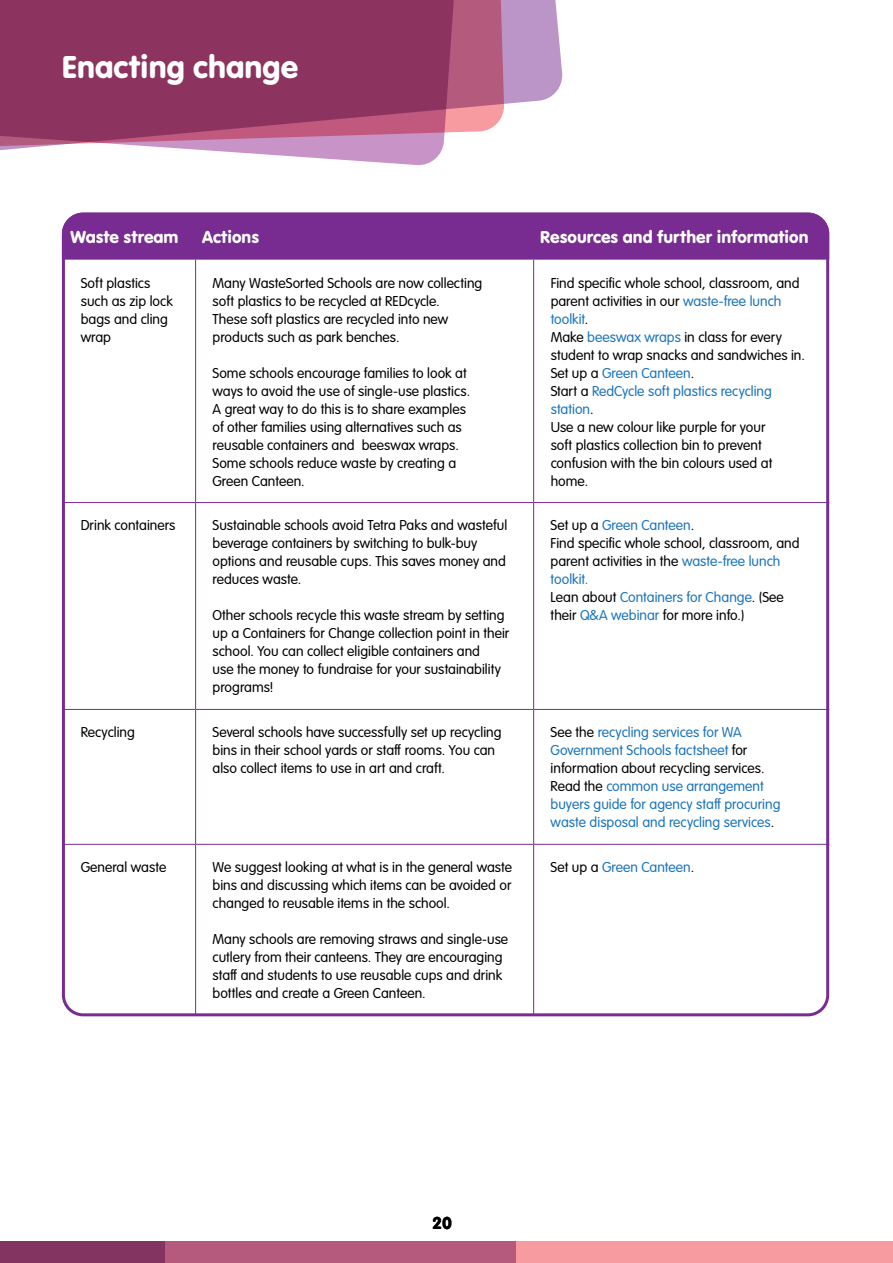
<style>
.page{position:relative;width:893px;height:1263px;background:#fff}
.page>*{position:absolute;margin:0;border:0;box-sizing:border-box;transform-origin:0 0}
.t1{font:33px "VAG Rundschrift D";color:#fff}
.t2{font:18px "VAG Rundschrift D";color:#fff}
.t3{font:18px "VAG Rundschrift D";color:#000}
.t4{font:300 15px/18px "VAG Rundschrift D";color:#000}
.t5{font:300 15px/18px "VAG Rundschrift D";color:#1c75bc}
.s1{color:#1c75bc}
.s2{color:#000}
</style>
<div class="page">
<div style="left:0;top:1242px;width:893px;height:21px;background:#f79ba0"></div>
<div style="left:0;top:1242px;width:516px;height:21px;background:#b55a7c"></div>
<div style="left:0;top:1242px;width:165px;height:21px;background:#843460"></div>
<svg style="left:504px;top:0;width:59px;height:104px;background:#c19fcc"></svg>
<svg style="left:0;top:147px;width:443px;height:18px"></svg>
<svg style="left:0;top:0;width:504px;height:147px;background:#98416b"></svg>
<hr style="left:195px;top:260px;width:1px;height:242px;background:#782b90">
<hr style="left:533px;top:260px;width:1px;height:242px;background:#782b90">
<hr style="left:64px;top:502px;width:132px;height:1px;background:#782b90">
<hr style="left:196px;top:502px;width:338px;height:1px;background:#782b90">
<hr style="left:195px;top:503px;width:1px;height:206px;background:#782b90">
<hr style="left:534px;top:502px;width:295px;height:1px;background:#782b90">
<hr style="left:533px;top:503px;width:1px;height:206px;background:#782b90">
<hr style="left:64px;top:709px;width:132px;height:1px;background:#782b90">
<hr style="left:196px;top:709px;width:338px;height:1px;background:#782b90">
<hr style="left:195px;top:710px;width:1px;height:134px;background:#782b90">
<hr style="left:534px;top:709px;width:295px;height:1px;background:#782b90">
<hr style="left:533px;top:710px;width:1px;height:134px;background:#782b90">
<hr style="left:64px;top:844px;width:132px;height:1px;background:#782b90">
<hr style="left:196px;top:844px;width:338px;height:1px;background:#782b90">
<hr style="left:195px;top:845px;width:1px;height:170px;background:#782b90">
<hr style="left:534px;top:844px;width:295px;height:1px;background:#782b90">
<hr style="left:533px;top:845px;width:1px;height:170px;background:#782b90">
<div style="left:62px;top:213px;width:767px;height:47px;background:#782b90"></div>
<hr style="left:62px;top:251px;width:132px;height:1px;background:#782b90">
<hr style="left:194px;top:251px;width:338px;height:1px;background:#782b90">
<hr style="left:532px;top:251px;width:295px;height:1px;background:#782b90">
<h1 class="t1" style="left:62px;top:48px;width:238px">Enacting change</h1>
<p class="t2" style="left:70px;top:227px;width:110px">Waste stream</p>
<p class="t2" style="left:202px;top:227px;width:58px">Actions</p>
<p class="t2" style="left:540px;top:227px;width:270px">Resources and further information</p>
<p class="t4" style="left:81px;top:274px;width:94px">Soft plastics such as zip lock bags and cling wrap</p>
<p class="t4" style="left:213px;top:274px;width:271px">Many WasteSorted Schools are now collecting soft plastics to be recycled at REDcycle.<br>These soft plastics are recycled into new products such as park benches.</p>
<p class="t4" style="left:213px;top:364px;width:259px">Some schools encourage families to look at ways to avoid the use of single-use plastics.<br>A great way to do this is to share examples of other families using alternatives such as reusable containers and beeswax wraps.<br>Some schools reduce waste by creating a Green Canteen.</p>
<p class="t4" style="left:81px;top:517px;width:96px">Drink containers</p>
<p class="t4" style="left:213px;top:517px;width:296px">Sustainable schools avoid Tetra Paks and wasteful beverage containers by switching to bulk-buy options and reusable cups. This saves money and reduces waste.</p>
<p class="t4" style="left:213px;top:607px;width:298px">Other schools recycle this waste stream by setting up a Containers for Change collection point in their school. You can collect eligible containers and<br>use the money to fundraise for your sustainability programs!</p>
<p class="t4" style="left:551px;top:274px;width:256px">Find specific whole school, classroom, and parent activities in our <span class="s1">waste-free lunch toolkit</span>.<br>Make <span class="s1">beeswax wraps</span> in class for every student to wrap snacks and sandwiches in.<br>Set up a <span class="s1">Green Canteen</span>.<br>Start a <span class="s1">RedCycle soft plastics recycling station</span>.<br>Use a new colour like purple for your<br>soft plastics collection bin to prevent confusion with the bin colours used at home.</p>
<p class="t4" style="left:551px;top:517px;width:251px">Set up a <span class="s1">Green Canteen</span>.<br>Find specific whole school, classroom, and parent activities in the <span class="s1">waste-free lunch toolkit.<br></span>Lean about <span class="s1">Containers for Change</span>. (See their <span class="s1">Q&amp;A webinar</span> for more info.)</p>
<p class="t4" style="left:81px;top:724px;width:56px">Recycling</p>
<p class="t4" style="left:213px;top:724px;width:290px">Several schools have successfully set up recycling bins in their school yards or staff rooms. You can also collect items to use in art and craft.</p>
<p class="t5" style="left:551px;top:724px;width:231px"><span class="s2">See the</span> recycling services for WA Government Schools factsheet <span class="s2">for information about recycling services.<br>Read the</span> common use arrangement buyers guide for agency staff procuring waste disposal and recycling services<span class="s2">.</span></p>
<p class="t4" style="left:81px;top:858px;width:87px">General waste</p>
<p class="t4" style="left:213px;top:858px;width:301px;text-align:justify">We suggest looking at what is in the general waste bins and discussing which items can be avoided or changed to reusable items in the school.</p>
<p class="t4" style="left:213px;top:930px;width:297px">Many schools are removing straws and single-use cutlery from their canteens. They are encouraging staff and students to use reusable cups and drink bottles and create a Green Canteen.</p>
<p class="t5" style="left:551px;top:858px;width:145px"><span class="s2">Set up a</span> Green Canteen<span class="s2">.</span></p>
<p class="t3" style="left:433px;top:1213px;width:21px">20</p>
</div>
